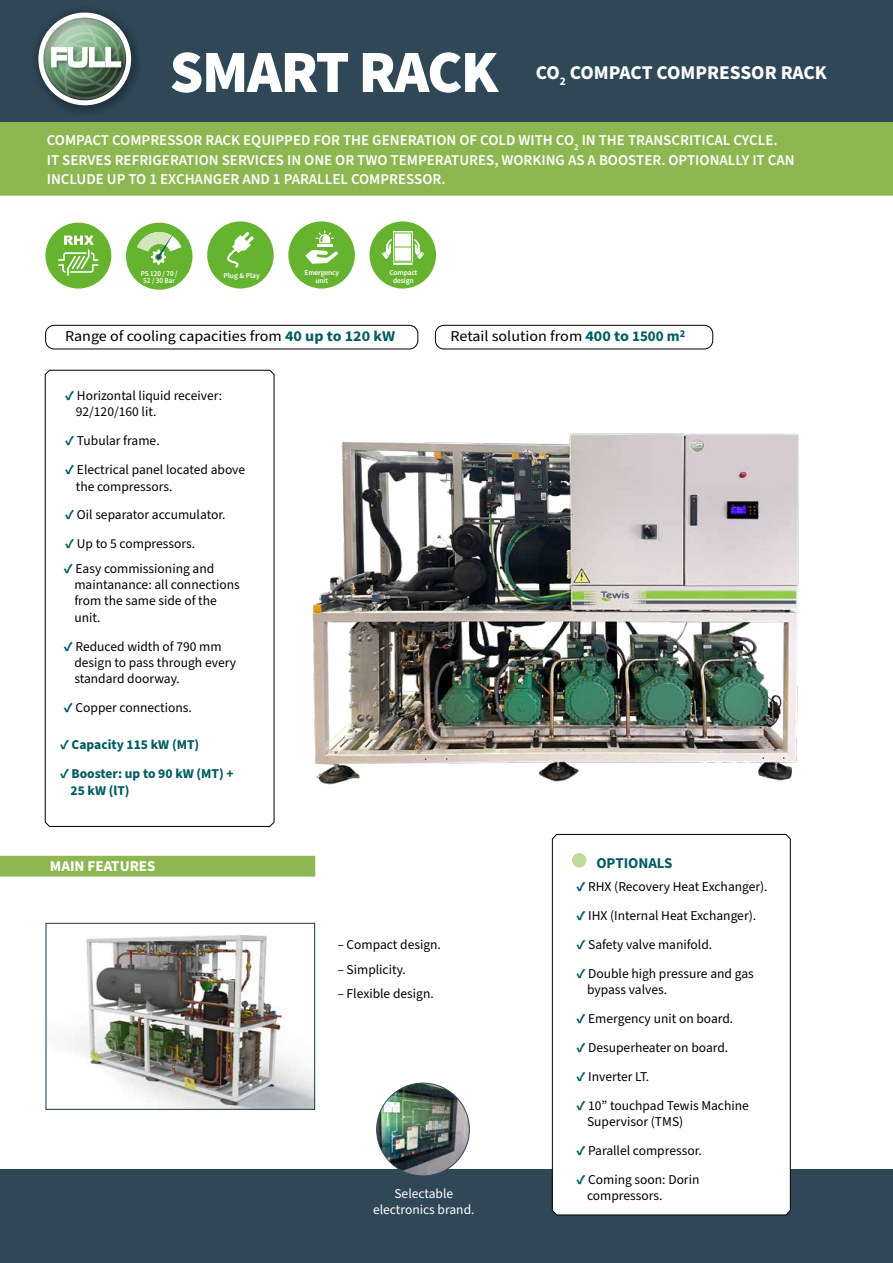
<style>
.page{position:relative;width:893px;height:1263px;background:#fff}
.page>*{position:absolute;margin:0;border:0;box-sizing:border-box;transform-origin:0 0}
.t1{font:700 19.5px "Source Sans Pro";color:#fff}
.t2{font:600 15px/19.5px "Source Sans Pro";color:#fff}
.t3{font:15px "Source Sans Pro";color:#000;scale:1.07 1}
.t4{font:700 15px "Source Sans Pro";color:#fff}
.t5{font:15px "Source Sans Variable";color:#005c61}
.t6{font:13.5px/16.2px "Source Sans Pro";color:#000}
.t7{font:700 13.5px/16.2px "Source Sans Pro";color:#005c61}
.t8{font:13.5px/16.2px "Source Sans Pro";color:#fff;text-align:center}
.t9{font:600 7.5px/7.5px "Source Sans Pro";letter-spacing:-.02em;color:#fff;text-align:center}
.t10{font:600 7.5px/7.5px "Source Sans Pro";color:#fff;text-align:center;scale:.95 1}
.t11{font:600 7.5px "Source Sans Pro";color:#fff}
.s1{font-family:"Source Sans Variable";color:#005c61}
.s2{font-family:"Source Sans Variable";font-weight:400}
</style>
<div class="page">
<div style="left:0;top:1169px;width:893px;height:94px;background:#2f4757"></div>
<div style="left:0;top:122px;width:893px;height:74px;background:#8db750"></div>
<div style="left:0;top:856px;width:315px;height:20px;background:#8db750"></div>
<div style="left:0;top:0;width:893px;height:122px;background:#2f4757"></div>
<div style="left:31px;top:5px;width:112px;height:112px;background:#000;opacity:.65"></div>
<div style="left:38px;top:13px;width:93px;height:92px;border:5px solid #fff;border-radius:50%"></div>
<div style="left:50px;top:45px;width:78px;height:29px;background:#000;opacity:.45"></div>
<svg style="left:40px;top:14px;width:85px;height:88px;background:#879e8f"></svg>
<svg style="left:171px;top:52px;width:328px;height:41px"></svg>
<img style="left:74px;top:935px;width:239px;height:173px">
<div style="left:45px;top:923px;width:270px;height:187px;border:1px solid #2f4757"></div>
<img style="left:312px;top:433px;width:487px;height:352px">
<svg style="left:552px;top:834px;width:239px;height:381px"></svg>
<div style="left:572px;top:853px;width:14px;height:14px;background:#bdd99b;border-radius:7px"></div>
<img style="left:377px;top:1083px;width:92px;height:93px;border-radius:46px">
<div style="left:46px;top:223px;width:65px;height:65px;background:#65b32e;border-radius:50%"></div>
<div style="left:45px;top:223px;width:66px;height:66px;border:1px solid #65b32e;border-radius:50%"></div>
<svg style="left:58px;top:236px;width:41px;height:40px"></svg>
<div style="left:207px;top:221px;width:67px;height:68px;background:#65b32e;border-radius:50%"></div>
<svg style="left:227px;top:232px;width:27px;height:35px"></svg>
<div style="left:288px;top:221px;width:67px;height:68px;background:#65b32e;border-radius:50%"></div>
<svg style="left:305px;top:250px;width:33px;height:14px"></svg>
<hr style="left:317px;top:244px;width:15px;height:3px;background:#fff">
<svg style="left:316px;top:230px;width:18px;height:13px"></svg>
<div style="left:369px;top:221px;width:67px;height:68px;background:#65b32e;border-radius:50%"></div>
<div style="left:126px;top:223px;width:67px;height:67px;background:#65b32e;border-radius:50%"></div>
<svg style="left:137px;top:232px;width:44px;height:33px"></svg>
<div style="left:393px;top:232px;width:20px;height:30px;background:#fff"></div>
<svg style="left:382px;top:239px;width:42px;height:26px"></svg>
<div style="left:394px;top:233px;width:18px;height:28px;border:1px solid #65b32e"></div>
<svg style="left:45px;top:370px;width:229px;height:457px"></svg>
<div style="left:45px;top:325px;width:373px;height:24px;border:1px solid #000;border-radius:9px"></div>
<div style="left:435px;top:325px;width:278px;height:24px;border:1px solid #000;border-radius:9px"></div>
<h1 class="t1" style="left:536px;top:59px;width:293px">CO<sub>2</sub> COMPACT COMPRESSOR RACK</h1>
<p class="t2" style="left:47px;top:131px;width:749px">COMPACT COMPRESSOR RACK EQUIPPED FOR THE GENERATION OF COLD WITH CO<sub>2</sub> IN THE TRANSCRITICAL CYCLE.<br>IT SERVES REFRIGERATION SERVICES IN ONE OR TWO TEMPERATURES, WORKING AS A BOOSTER. OPTIONALLY IT CAN<br>INCLUDE UP TO 1 EXCHANGER AND 1 PARALLEL COMPRESSOR.</p>
<p class="t10" style="left:141px;top:270px;width:40px">PS 120 / 70 /<br>52 / 30 Bar</p>
<p class="t11" style="left:224px;top:270px;width:38px">Plug &amp; Play</p>
<p class="t9" style="left:389px;top:269px;width:30px">Compact design</p>
<p class="t9" style="left:304px;top:269px;width:36px">Emergency unit</p>
<p class="t3" style="left:65px;top:326px;width:310px">Range of cooling capacities from <span class="s1">40 up to 120 kW</span></p>
<p class="t3" style="left:451px;top:326px;width:221px">Retail solution from <span class="s1">400 to 1500 m</span><sup>2</sup></p>
<p class="t6" style="left:76px;top:388px;width:148px;text-indent:-11px"><span class="s1">✓</span> Horizontal liquid receiver:<br>92/120/160 lit.</p>
<p class="t6" style="left:65px;top:433px;width:96px"><span class="s1">✓</span> Tubular frame.</p>
<p class="t6" style="left:76px;top:462px;width:171px;text-indent:-11px"><span class="s1">✓</span> Electrical panel located above the compressors.</p>
<p class="t6" style="left:65px;top:507px;width:162px"><span class="s1">✓</span> Oil separator accumulator.</p>
<p class="t6" style="left:65px;top:536px;width:131px"><span class="s1">✓</span> Up to 5 compressors.</p>
<p class="t6" style="left:74px;top:561px;width:167px;text-indent:-11px"><span class="s1">✓</span> Easy commissioning and maintanance: all connections from the same side of the unit.</p>
<p class="t6" style="left:74px;top:638px;width:163px;text-indent:-11px"><span class="s1">✓</span> Reduced width of 790 mm design to pass through every standard doorway.</p>
<p class="t6" style="left:64px;top:700px;width:130px"><span class="s1">✓</span> Copper connections.</p>
<p class="t7" style="left:60px;top:737px;width:141px"><span class="s2">✓</span> Capacity 115 kW (MT)</p>
<p class="t7" style="left:71px;top:766px;width:165px;text-indent:-11px"><span class="s2">✓</span> Booster: up to 90 kW (MT) +<br>25 kW (lT)</p>
<p class="t4" style="left:50px;top:856px;width:107px">MAIN FEATURES</p>
<p class="t6" style="left:337px;top:937px;width:105px">– Compact design.</p>
<p class="t6" style="left:337px;top:961px;width:70px">– Simplicity.</p>
<p class="t6" style="left:337px;top:986px;width:98px">– Flexible design.</p>
<p class="t8" style="left:373px;top:1185px;width:103px">Selectable electronics brand.</p>
<p class="t5" style="left:596px;top:854px;width:78px">OPTIONALS</p>
<p class="t6" style="left:576px;top:879px;width:193px"><span class="s1">✓</span> RHX (Recovery Heat Exchanger).</p>
<p class="t6" style="left:576px;top:908px;width:181px"><span class="s1">✓</span> IHX (Internal Heat Exchanger).</p>
<p class="t6" style="left:576px;top:937px;width:137px"><span class="s1">✓</span> Safety valve manifold.</p>
<p class="t6" style="left:587px;top:966px;width:168px;text-indent:-11px"><span class="s1">✓</span> Double high pressure and gas bypass valves.</p>
<p class="t6" style="left:576px;top:1011px;width:158px"><span class="s1">✓</span> Emergency unit on board.</p>
<p class="t6" style="left:576px;top:1040px;width:153px"><span class="s1">✓</span> Desuperheater on board.</p>
<p class="t6" style="left:576px;top:1069px;width:74px"><span class="s1">✓</span> Inverter LT.</p>
<p class="t6" style="left:587px;top:1098px;width:163px;text-indent:-11px"><span class="s1">✓</span> 10” touchpad Tewis Machine<br>Supervisor (TMS)</p>
<p class="t6" style="left:576px;top:1143px;width:127px"><span class="s1">✓</span> Parallel compressor.</p>
<p class="t6" style="left:587px;top:1172px;width:114px;text-indent:-11px"><span class="s1">✓</span> Coming soon: Dorin compressors.</p>
</div>
